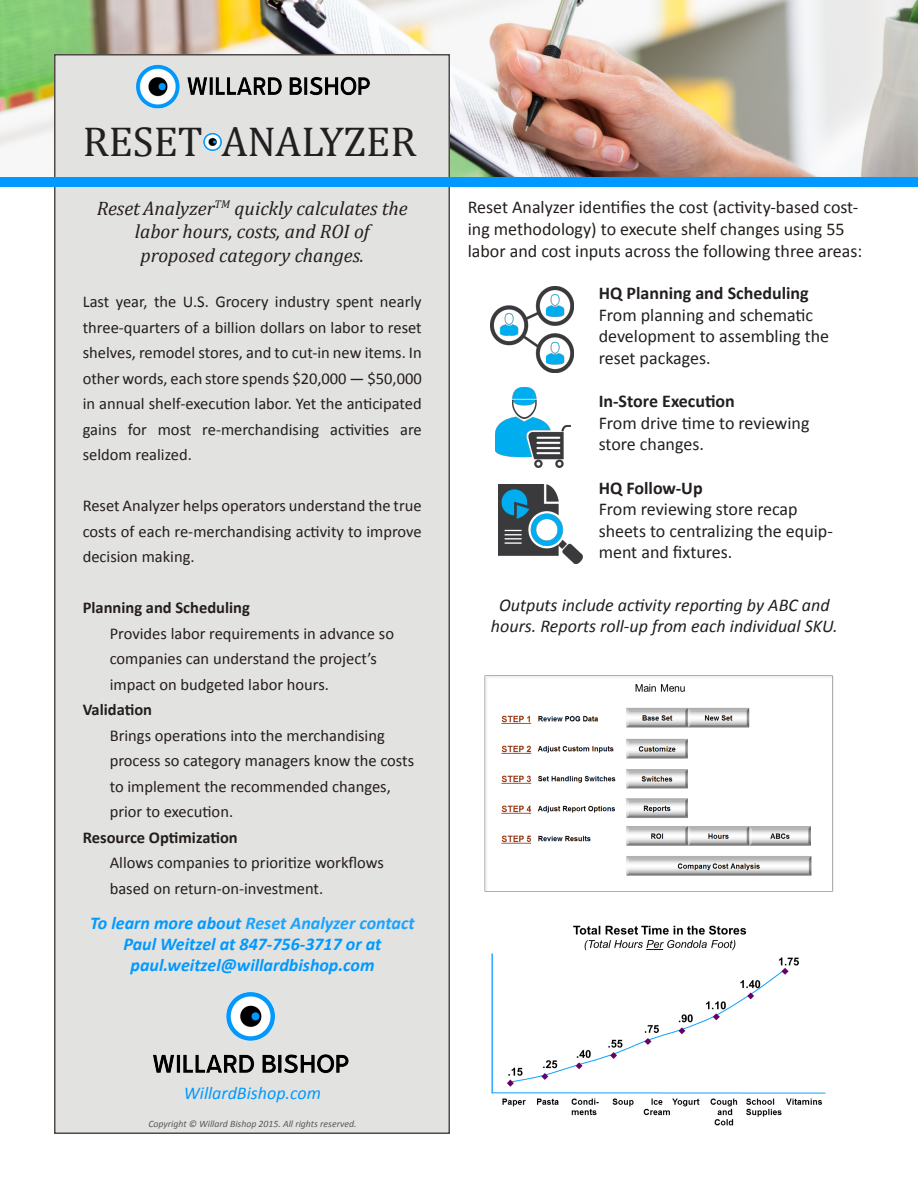
<style>
.page{position:relative;width:918px;height:1188px;background:#fff}
.page>*{position:absolute;margin:0;border:0;box-sizing:border-box;transform-origin:0 0}
.t1{font:42px "Cambria";color:#231f20}
.t2{font:italic 19.5px/23.4px "Cambria";color:#241e1b;text-align:center}
.t3{font:18px/21.6px "Calibri";color:#231f20}
.t4{font:18px/21.6px "Calibri";color:#241e1b}
.t5{font:italic 700 18px/21px "Calibri";color:#09f;text-align:center}
.t6{font:italic 18px/21.6px "Calibri";color:#231f20;text-align:center}
.t7{font:700 18px "Calibri";color:#231f20}
.t8{font:italic 18px "Calibri";color:#09f}
.t9{font:16.5px/25.5px "Calibri";color:#241e1b}
.t10{font:700 16.5px "Calibri";color:#241e1b}
.t11{font:italic 9.75px "Calibri";color:#57585a}
.s1{color:#1aa3ff}
.s2{font-weight:700}
</style>
<div class="page">
<img style="left:0;top:0;width:918px;height:177px">
<div style="left:54px;top:54px;width:396px;height:1080px;background:#e2e2e1;border:2px solid #524a47"></div>
<img style="left:153px;top:992px;width:196px;height:82px">
<img style="left:190px;top:76px;width:180px;height:20px">
<img style="left:136px;top:64px;width:54px;height:45px">
<img style="left:203px;top:133px;width:19px;height:18px">
<div style="left:0;top:177px;width:918px;height:9px;background:#09f"></div>
<img style="left:491px;top:287px;width:82px;height:86px">
<img style="left:496px;top:387px;width:74px;height:81px">
<img style="left:498px;top:485px;width:85px;height:78px">
<img style="left:484px;top:675px;width:349px;height:216px">
<img style="left:491px;top:925px;width:335px;height:201px">
<p class="t1" style="left:83px;top:117px;width:335px">RESET ANALYZER</p>
<p class="t2" style="left:97px;top:196px;width:312px">Reset Analyzer<sup>TM</sup> quickly calculates the labor hours, costs, and ROI of</p>
<p class="t2" style="left:140px;top:243px;width:225px">proposed category changes.</p>
<p class="t9" style="left:83px;top:289px;width:341px;text-align:justify">Last year, the U.S. Grocery industry spent nearly three-quarters of a billion dollars on labor to reset shelves, remodel stores, and to cut-in new items. In other words, each store spends $20,000 — $50,000 in annual shelf-execution labor. Yet the anticipated gains for most re-merchandising activities are seldom realized.</p>
<p class="t9" style="left:83px;top:493px;width:341px;text-align:justify">Reset Analyzer helps operators understand the true costs of each re-merchandising activity to improve decision making.</p>
<p class="t10" style="left:83px;top:597px;width:169px">Planning and Scheduling</p>
<p class="t9" style="left:110px;top:621px;width:286px">Provides labor requirements in advance so companies can understand the project’s impact on budgeted labor hours.</p>
<p class="t10" style="left:83px;top:699px;width:71px">Validation</p>
<p class="t9" style="left:110px;top:723px;width:306px">Brings operations into the merchandising process so category managers know the costs to implement the recommended changes, prior to execution.</p>
<p class="t10" style="left:83px;top:827px;width:157px">Resource Optimization</p>
<p class="t9" style="left:110px;top:850px;width:276px">Allows companies to prioritize workflows based on return-on-investment.</p>
<p class="t5" style="left:90px;top:913px;width:326px">To learn more about <span class="s1">Reset Analyzer contact<br></span>Paul Weitzel at 847-756-3717 or at paul.weitzel@willardbishop.com</p>
<p class="t8" style="left:184px;top:1080px;width:139px">WillardBishop.com</p>
<p class="t11" style="left:148px;top:1117px;width:210px">Copyright © Willard Bishop 2015. All rights reserved.</p>
<p class="t4" style="left:468px;top:197px;width:396px">Reset Analyzer identifies the cost (activity-based cost&shy;ing methodology) to execute shelf changes using 55 labor and cost inputs across the following three areas:</p>
<p class="t7" style="left:599px;top:282px;width:212px">HQ Planning and Scheduling</p>
<p class="t3" style="left:599px;top:304px;width:232px">From planning and schematic development to assembling the reset packages.</p>
<p class="t3" style="left:599px;top:391px;width:212px"><span class="s2">In-Store Execution<br></span>From drive time to reviewing store changes.</p>
<p class="t3" style="left:599px;top:477px;width:236px"><span class="s2">HQ Follow-Up<br></span>From reviewing store recap sheets to centralizing the equip&shy;ment and fixtures.</p>
<p class="t6" style="left:491px;top:593px;width:348px">Outputs include activity reporting by ABC and hours. Reports roll-up from each individual SKU.</p>
</div>
